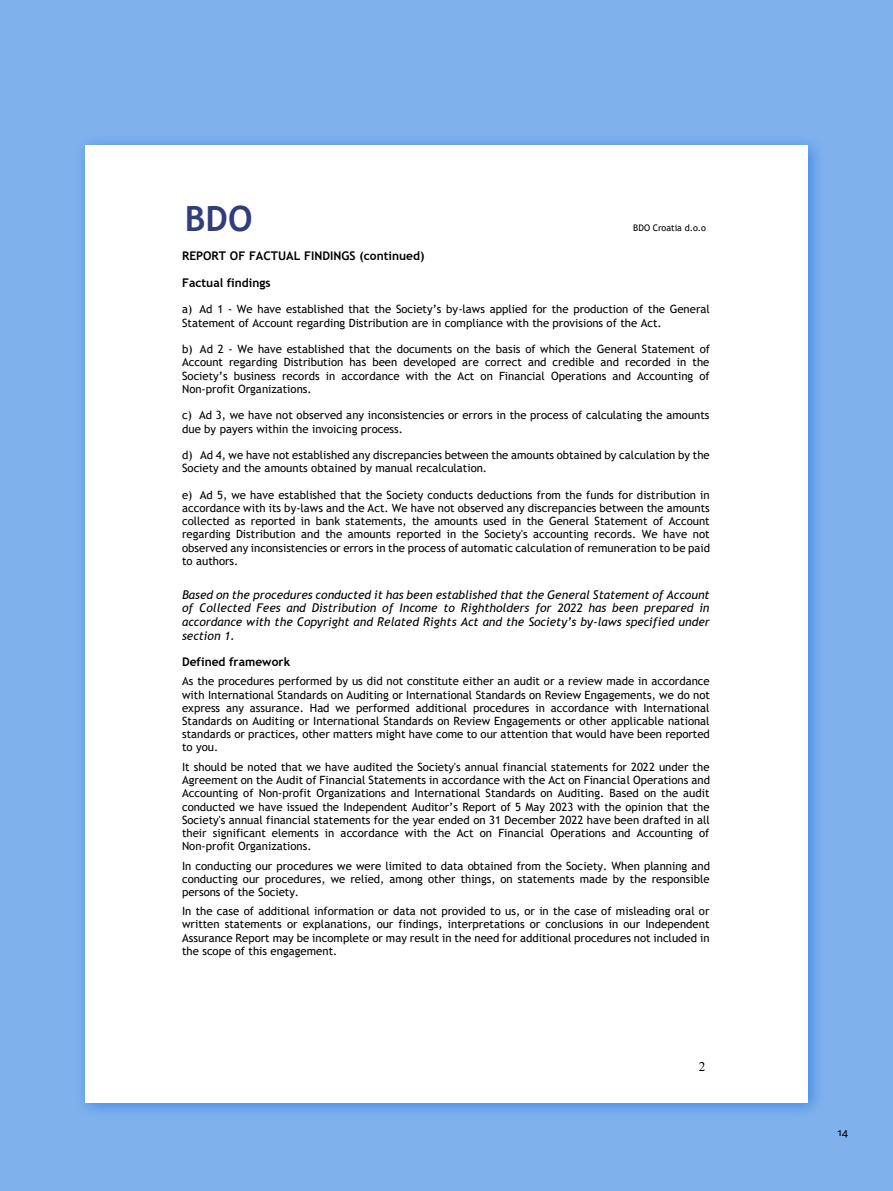
<style>
.page{position:relative;width:893px;height:1191px;background:#7fb1ed}
.page>*{position:absolute;margin:0;border:0;box-sizing:border-box;transform-origin:0 0}
.t1{font:700 34.8px "Trebuchet MS";color:#313e7b}
.t2{font:13.2px "Times New Roman";color:#000}
.t3{font:italic 12px/13.5px "Trebuchet MS";letter-spacing:.005em;color:#000;text-align:justify}
.t4{font:700 12px "Trebuchet MS";color:#000}
.t5{font:12px "Mote";color:#000}
.t6{font:11.4px/13.2px "Trebuchet MS";color:#000;text-align:justify}
.t7{font:9px "Trebuchet MS";color:#000}
</style>
<div class="page">
<div style="left:74px;top:134px;width:751px;height:985px;background:#2a7de1;opacity:.75"></div>
<div style="left:85px;top:145px;width:723px;height:957px;background:#fff"></div>
<h1 class="t1" style="left:185px;top:197px;width:69px">BDO</h1>
<p class="t7" style="left:633px;top:223px;width:74px">BDO Croatia d.o.o</p>
<p class="t4" style="left:182px;top:249px;width:244px">REPORT OF FACTUAL FINDINGS (continued)</p>
<p class="t4" style="left:182px;top:275px;width:90px">Factual findings</p>
<p class="t6" style="left:182px;top:303px;width:529px">a) Ad 1 - We have established that the Society’s by-laws applied for the production of the General<br>Statement of Account regarding Distribution are in compliance with the provisions of the Act.</p>
<p class="t6" style="left:182px;top:342px;width:529px">b) Ad 2 - We have established that the documents on the basis of which the General Statement of Account regarding Distribution has been developed are correct and credible and recorded in the Society’s business records in accordance with the Act on Financial Operations and Accounting of Non-profit Organizations.</p>
<p class="t6" style="left:182px;top:408px;width:529px">c) Ad 3, we have not observed any inconsistencies or errors in the process of calculating the amounts due by payers within the invoicing process.</p>
<p class="t6" style="left:182px;top:448px;width:529px">d) Ad 4, we have not established any discrepancies between the amounts obtained by calculation by the<br>Society and the amounts obtained by manual recalculation.</p>
<p class="t6" style="left:182px;top:488px;width:529px">e) Ad 5, we have established that the Society conducts deductions from the funds for distribution in accordance with its by-laws and the Act. We have not observed any discrepancies between the amounts collected as reported in bank statements, the amounts used in the General Statement of Account regarding Distribution and the amounts reported in the Society's accounting records. We have not observed any inconsistencies or errors in the process of automatic calculation of remuneration to be paid to authors.</p>
<p class="t3" style="left:182px;top:588px;width:529px">Based on the procedures conducted it has been established that the General Statement of Account of Collected Fees and Distribution of Income to Rightholders for 2022 has been prepared in accordance with the Copyright and Related Rights Act and the Society’s by-laws specified under section 1.</p>
<p class="t4" style="left:182px;top:654px;width:110px">Defined framework</p>
<p class="t6" style="left:182px;top:674px;width:529px">As the procedures performed by us did not constitute either an audit or a review made in accordance with International Standards on Auditing or International Standards on Review Engagements, we do not express any assurance. Had we performed additional procedures in accordance with International Standards on Auditing or International Standards on Review Engagements or other applicable national standards or practices, other matters might have come to our attention that would have been reported to you.</p>
<p class="t6" style="left:182px;top:760px;width:529px">It should be noted that we have audited the Society's annual financial statements for 2022 under the Agreement on the Audit of Financial Statements in accordance with the Act on Financial Operations and Accounting of Non-profit Organizations and International Standards on Auditing. Based on the audit conducted we have issued the Independent Auditor’s Report of 5 May 2023 with the opinion that the Society's annual financial statements for the year ended on 31 December 2022 have been drafted in all their significant elements in accordance with the Act on Financial Operations and Accounting of Non-profit Organizations.</p>
<p class="t6" style="left:182px;top:858px;width:529px">In conducting our procedures we were limited to data obtained from the Society. When planning and conducting our procedures, we relied, among other things, on statements made by the responsible persons of the Society.</p>
<p class="t6" style="left:182px;top:904px;width:529px">In the case of additional information or data not provided to us, or in the case of misleading oral or written statements or explanations, our findings, interpretations or conclusions in our Independent Assurance Report may be incomplete or may result in the need for additional procedures not included in the scope of this engagement.</p>
<p class="t2" style="left:699px;top:1057px;width:8px">2</p>
<p class="t5" style="left:837px;top:1125px;width:12px">14</p>
</div>
